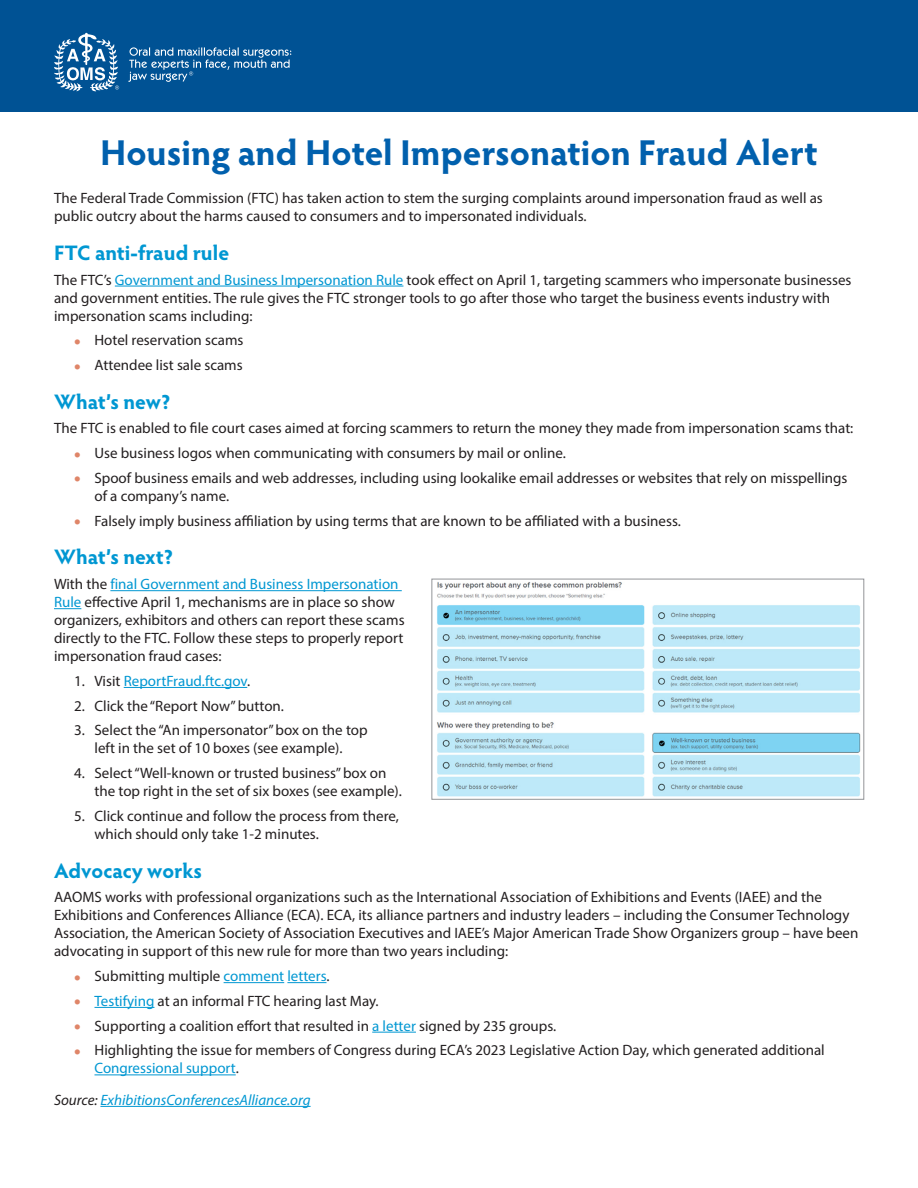
<style>
.page{position:relative;width:918px;height:1188px;background:#fff}
.page>*{position:absolute;margin:0;border:0;box-sizing:border-box;transform-origin:0 0}
.Large_header{font:700 36px "Hypatia Sans Pro";color:#0160ad}
.t1{font:700 21px "Hypatia Sans Pro";letter-spacing:-.005em;color:#0097d2}
.Text{font:15px/18px "Myriad Pro";color:#231f20}
.Outlined_number_text{font:15px/18px "Myriad Pro";color:#231f20}
.Text-2{font:italic 15px "Myriad Pro";color:#0097d2}
.Outlined_number_text-2{font:15px "Myriad Pro";color:#0097d2}
.s1{color:#0097d2}
.s2{font-weight:700;font-size:19.5px;color:#df8568}
.s3{color:#231f20}
</style>
<div class="page">
<div style="left:0;top:0;width:918px;height:111px;background:#005294"></div>
<svg style="left:54px;top:33px;width:65px;height:58px"></svg>
<svg style="left:128px;top:47px;width:163px;height:35px"></svg>
<hr style="left:115px;top:286px;width:288px;height:1px;background:#0097d2">
<hr style="left:110px;top:590px;width:292px;height:1px;background:#0097d2">
<svg style="left:54px;top:608px;width:27px;height:1px"></svg>
<hr style="left:124px;top:687px;width:123px;height:1px;background:#0097d2">
<hr style="left:224px;top:982px;width:60px;height:1px;background:#0097d2">
<hr style="left:287px;top:982px;width:40px;height:1px;background:#0097d2">
<hr style="left:94px;top:1007px;width:60px;height:1px;background:#0097d2">
<hr style="left:372px;top:1032px;width:44px;height:1px;background:#0097d2">
<hr style="left:94px;top:1075px;width:142px;height:1px;background:#0097d2">
<hr style="left:100px;top:1106px;width:211px;height:1px;background:#0097d2">
<img style="left:437px;top:582px;width:424px;height:215px">
<div style="left:432px;top:579px;width:432px;height:220px;border:1px solid #939598"></div>
<p class="Large_header" style="left:100px;top:127px;width:719px">Housing and Hotel Impersonation Fraud Alert</p>
<p class="Text" style="left:54px;top:189px;width:770px">The Federal Trade Commission (FTC) has taken action to stem the surging complaints around impersonation fraud as well as public outcry about the harms caused to consumers and to impersonated individuals.</p>
<p class="t1" style="left:54px;top:238px;width:177px">FTC anti-fraud rule</p>
<p class="Text" style="left:54px;top:270px;width:799px">The FTC’s <span class="s1">Government and Business Impersonation Rule</span> took effect on April 1, targeting scammers who impersonate businesses and government entities. The rule gives the FTC stronger tools to go after those who target the business events industry with impersonation scams including:</p>
<p class="Text" style="left:74px;top:331px;width:171px"><span class="s2">•</span> Hotel reservation scams</p>
<p class="Text" style="left:74px;top:356px;width:170px"><span class="s2">•</span> Attendee list sale scams</p>
<p class="t1" style="left:54px;top:387px;width:118px">What’s new?</p>
<p class="Text" style="left:54px;top:419px;width:801px">The FTC is enabled to file court cases aimed at forcing scammers to return the money they made from impersonation scams that:</p>
<p class="Text" style="left:74px;top:444px;width:493px"><span class="s2">•</span> Use business logos when communicating with consumers by mail or online.</p>
<p class="Text" style="left:94px;top:469px;width:755px;text-indent:-20px"><span class="s2">•</span> Spoof business emails and web addresses, including using lookalike email addresses or websites that rely on misspellings of a company’s name.</p>
<p class="Text" style="left:74px;top:511px;width:608px"><span class="s2">•</span> Falsely imply business affiliation by using terms that are known to be affiliated with a business.</p>
<p class="t1" style="left:54px;top:542px;width:121px">What’s next?</p>
<p class="Text" style="left:54px;top:575px;width:352px">With the <span class="s1">final Government and Business Impersonation Rule</span> effective April 1, mechanisms are in place so show organizers, exhibitors and others can report these scams directly to the FTC. Follow these steps to properly report impersonation fraud cases:</p>
<p class="Outlined_number_text-2" style="left:74px;top:672px;width:178px"><span class="s3">1. Visit</span> ReportFraud.ftc.gov<span class="s3">.</span></p>
<p class="Outlined_number_text" style="left:74px;top:696px;width:211px">2. Click the “Report Now” button.</p>
<p class="Outlined_number_text" style="left:74px;top:721px;width:295px;text-align:center">3. Select the “An impersonator” box on the top left in the set of 10 boxes (see example).</p>
<p class="Outlined_number_text" style="left:94px;top:764px;width:309px;text-indent:-20px">4. Select “Well-known or trusted business” box on the top right in the set of six boxes (see example).</p>
<p class="Outlined_number_text" style="left:94px;top:807px;width:306px;text-indent:-20px">5. Click continue and follow the process from there, which should only take 1-2 minutes.</p>
<p class="t1" style="left:54px;top:856px;width:149px">Advocacy works</p>
<p class="Text" style="left:54px;top:888px;width:806px">AAOMS works with professional organizations such as the International Association of Exhibitions and Events (IAEE) and the Exhibitions and Conferences Alliance (ECA). ECA, its alliance partners and industry leaders – including the Consumer Technology Association, the American Society of Association Executives and IAEE’s Major American Trade Show Organizers group – have been advocating in support of this new rule for more than two years including:</p>
<p class="Text" style="left:74px;top:967px;width:257px"><span class="s2">•</span> Submitting multiple <span class="s1">comment letters</span>.</p>
<p class="Text" style="left:74px;top:992px;width:306px"><span class="s2">•</span> <span class="s1">Testifying</span> at an informal FTC hearing last May.</p>
<p class="Text" style="left:74px;top:1016px;width:484px"><span class="s2">•</span> Supporting a coalition effort that resulted in <span class="s1">a letter</span> signed by 235 groups.</p>
<p class="Text" style="left:94px;top:1041px;width:732px;text-indent:-20px"><span class="s2">•</span> Highlighting the issue for members of Congress during ECA’s 2023 Legislative Action Day, which generated additional<br><span class="s1">Congressional support</span>.</p>
<p class="Text-2" style="left:54px;top:1091px;width:258px"><span class="s3">Source:</span> ExhibitionsConferencesAlliance.org</p>
</div>
